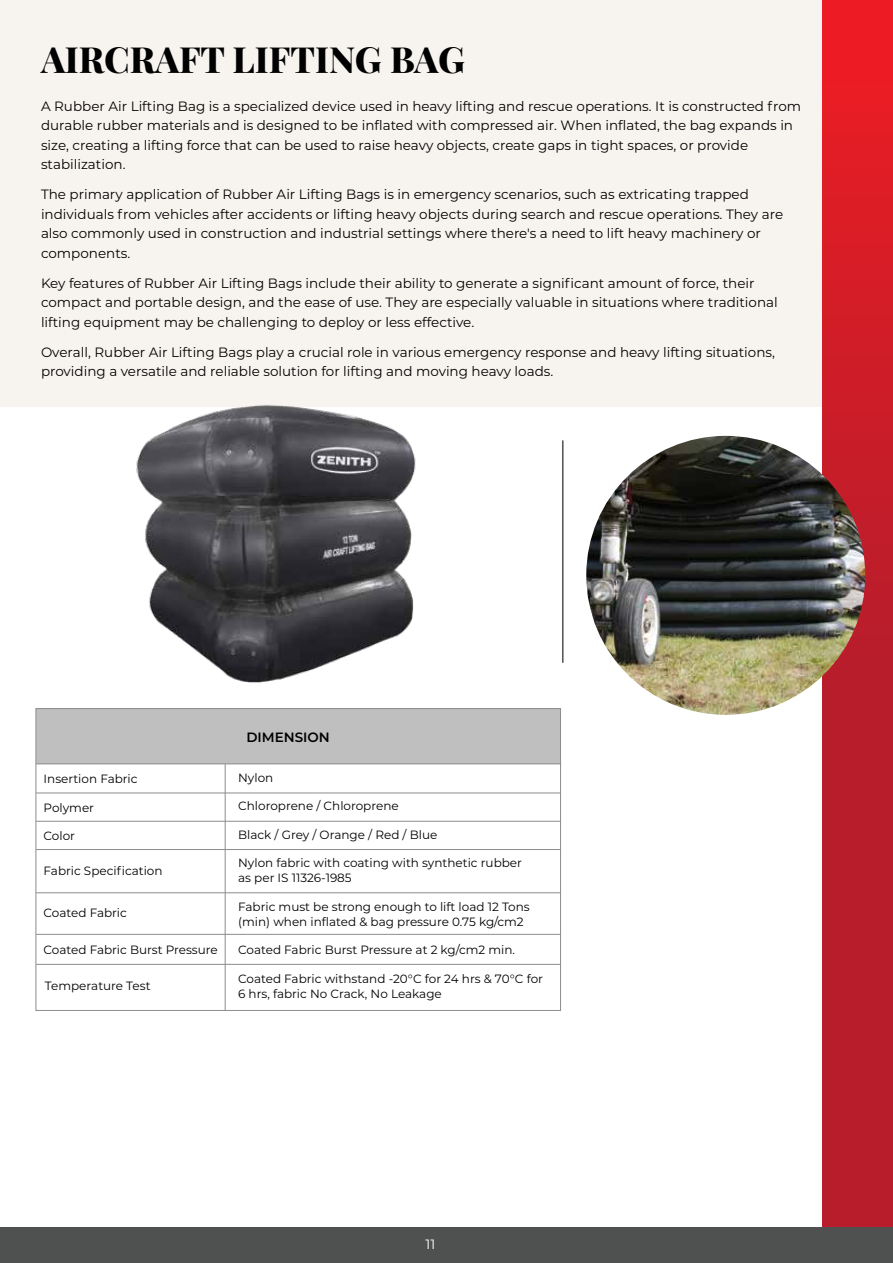
<style>
.page{position:relative;width:893px;height:1263px;background:#f7f4f0}
.page>*{position:absolute;margin:0;border:0;box-sizing:border-box;transform-origin:0 0}
.t1{font:800 36px "Playfair Display";color:#010101}
.t2{font:13.5px/19.5px "Montserrat";color:#010101}
.t3{font:600 13.5px "Montserrat";color:#010101}
.t4{font:13.5px "Montserrat";color:#fff}
.t5{font:12px/15px "Montserrat";color:#010101}
</style>
<div class="page">
<div style="left:0;top:407px;width:893px;height:846px;background:#fff"></div>
<div style="left:822px;top:0;width:71px;height:1263px;background:linear-gradient(to bottom,#e31d25,#a81d2d)"></div>
<div style="left:0;top:1228px;width:893px;height:35px;background:#4f5050"></div>
<hr style="left:562px;top:440px;width:1px;height:223px;background:#4f5050">
<img style="left:586px;top:436px;width:279px;height:279px;border-radius:139px">
<div style="left:36px;top:709px;width:524px;height:55px;background:#bfbfbf"></div>
<div style="left:36px;top:708px;width:525px;height:303px;border:1px solid #8d8d8d"></div>
<hr style="left:36px;top:793px;width:525px;height:1px;background:#8d8d8d">
<hr style="left:36px;top:763px;width:525px;height:1px;background:#8d8d8d">
<hr style="left:225px;top:764px;width:1px;height:246px;background:#8d8d8d">
<hr style="left:36px;top:849px;width:525px;height:1px;background:#8d8d8d">
<hr style="left:36px;top:821px;width:525px;height:1px;background:#8d8d8d">
<hr style="left:36px;top:892px;width:525px;height:1px;background:#8d8d8d">
<hr style="left:36px;top:934px;width:525px;height:1px;background:#8d8d8d">
<hr style="left:36px;top:964px;width:525px;height:1px;background:#8d8d8d">
<img style="left:136px;top:405px;width:280px;height:278px">
<h1 class="t1" style="left:41px;top:30px;width:426px">AIRCRAFT LIFTING BAG</h1>
<p class="t2" style="left:41px;top:96px;width:762px">A Rubber Air Lifting Bag is a specialized device used in heavy lifting and rescue operations. It is constructed from durable rubber materials and is designed to be inflated with compressed air. When inflated, the bag expands in size, creating a lifting force that can be used to raise heavy objects, create gaps in tight spaces, or provide stabilization.</p>
<p class="t2" style="left:41px;top:184px;width:744px">The primary application of Rubber Air Lifting Bags is in emergency scenarios, such as extricating trapped individuals from vehicles after accidents or lifting heavy objects during search and rescue operations. They are also commonly used in construction and industrial settings where there's a need to lift heavy machinery or components.</p>
<p class="t2" style="left:41px;top:273px;width:738px">Key features of Rubber Air Lifting Bags include their ability to generate a significant amount of force, their compact and portable design, and the ease of use. They are especially valuable in situations where traditional lifting equipment may be challenging to deploy or less effective.</p>
<p class="t2" style="left:41px;top:342px;width:735px">Overall, Rubber Air Lifting Bags play a crucial role in various emergency response and heavy lifting situations, providing a versatile and reliable solution for lifting and moving heavy loads.</p>
<p class="t5" style="left:44px;top:771px;width:96px">Insertion Fabric</p>
<p class="t5" style="left:44px;top:799px;width:52px">Polymer</p>
<p class="t5" style="left:44px;top:828px;width:33px">Color</p>
<p class="t5" style="left:44px;top:863px;width:120px">Fabric Specification</p>
<p class="t5" style="left:44px;top:905px;width:85px">Coated Fabric</p>
<p class="t5" style="left:44px;top:942px;width:176px">Coated Fabric Burst Pressure</p>
<p class="t5" style="left:45px;top:978px;width:107px">Temperature Test</p>
<p class="t3" style="left:246px;top:727px;width:85px">DIMENSION</p>
<p class="t5" style="left:238px;top:769px;width:37px">Nylon</p>
<p class="t5" style="left:238px;top:798px;width:162px">Chloroprene / Chloroprene</p>
<p class="t5" style="left:238px;top:826px;width:201px">Black / Grey / Orange / Red / Blue</p>
<p class="t5" style="left:238px;top:855px;width:285px">Nylon fabric with coating with synthetic rubber as per IS 11326-1985</p>
<p class="t5" style="left:238px;top:898px;width:293px">Fabric must be strong enough to lift load 12 Tons (min) when inflated &amp; bag pressure 0.75 kg/cm2</p>
<p class="t5" style="left:238px;top:942px;width:278px">Coated Fabric Burst Pressure at 2 kg/cm2 min.</p>
<p class="t5" style="left:238px;top:970px;width:306px">Coated Fabric withstand -20°C for 24 hrs &amp; 70°C for<br>6 hrs, fabric No Crack, No Leakage</p>
<p class="t4" style="left:426px;top:1234px;width:11px">11</p>
</div>
